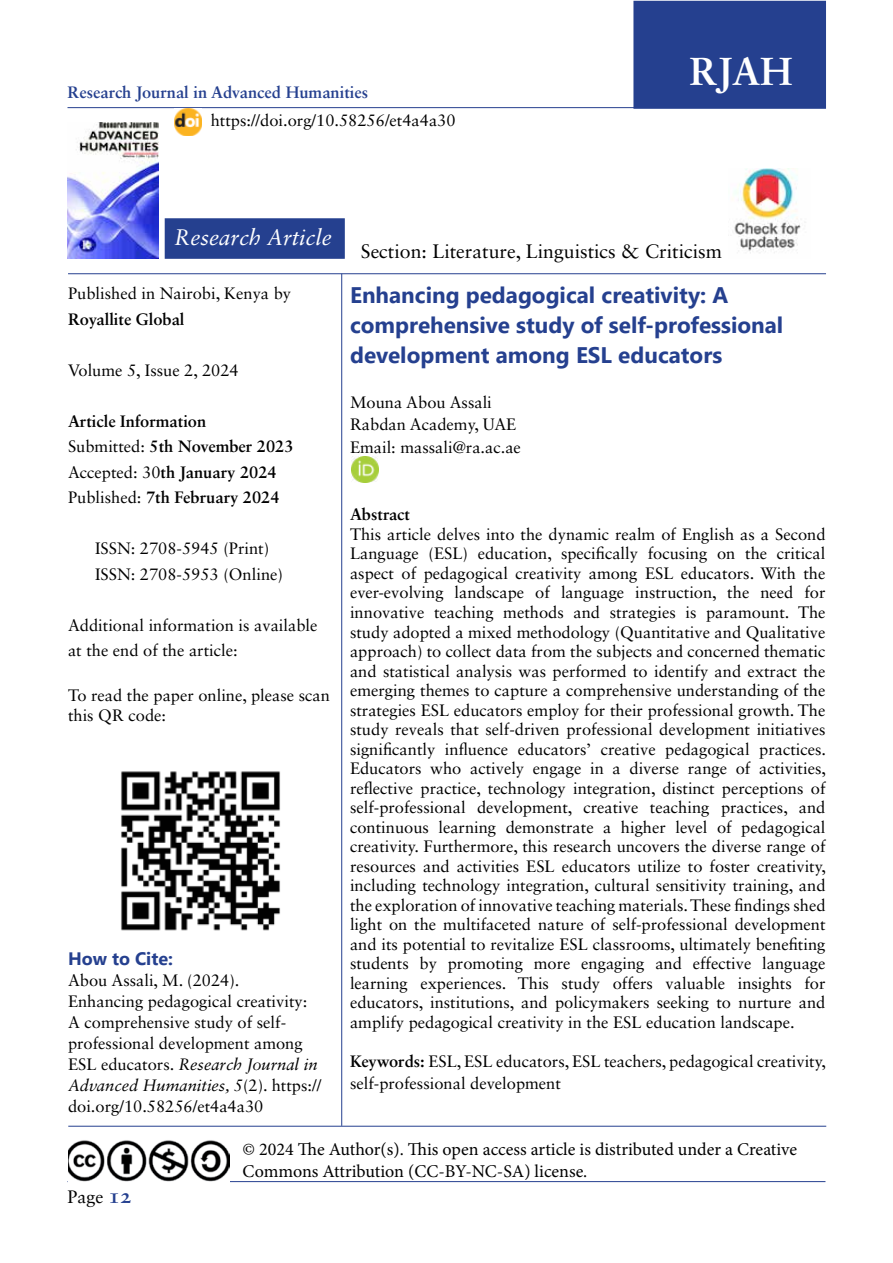
<style>
.page{position:relative;width:893px;height:1263px;background:#fff}
.page>*{position:absolute;margin:0;border:0;box-sizing:border-box;transform-origin:0 0}
.t1{font:700 39px "Sabon LT Std";color:#fff}
.t2{font:700 22.5px/30px "Segoe UI";color:#25408f}
.t3{font:italic 22.5px "Sabon LT Std";color:#fff}
.t4{font:19.5px "Sabon LT Std";color:#000}
.t5{font:18px/21.6px "Minion Pro";color:#000}
.t6{font:700 18px "Segoe UI";color:#25408f}
.t7{font:18px "Sabon LT Std";color:#000}
.t8{font:16.5px/19.5px "Sabon LT Std";color:#000}
.t9{font:700 16.5px/25.5px "Sabon LT Std";color:#000}
.t10{font:700 16.5px "Sabon LT Std";color:#25408f}
.s1{font-weight:400}
.s2{font-weight:700}
.s3{font-style:italic}
.s4{font-weight:700;font-size:21px;color:#25408f}
</style>
<div class="page">
<hr style="left:68px;top:107px;width:757px;height:1px;background:#25408f">
<hr style="left:68px;top:1181px;width:757px;height:1px;background:#25408f">
<div style="left:634px;top:2px;width:191px;height:106px;background:#25408f"></div>
<div style="left:633px;top:1px;width:193px;height:108px;border:2px solid #25408f"></div>
<div style="left:165px;top:218px;width:180px;height:41px;background:#25408f;border:2px solid #25408f"></div>
<hr style="left:68px;top:273px;width:758px;height:1px;background:#25408f">
<hr style="left:341px;top:274px;width:1px;height:852px;background:#25408f">
<img style="left:121px;top:771px;width:160px;height:160px">
<img style="left:68px;top:1140px;width:162px;height:42px">
<hr style="left:68px;top:1126px;width:758px;height:1px;background:#25408f">
<img style="left:734px;top:168px;width:72px;height:85px">
<img style="left:174px;top:109px;width:28px;height:27px">
<img style="left:68px;top:122px;width:90px;height:137px">
<img style="left:352px;top:457px;width:26px;height:26px">
<p class="t10" style="left:68px;top:82px;width:302px">Research Journal in Advanced Humanities</p>
<p class="t8" style="left:211px;top:111px;width:246px">https://doi.org/10.58256/et4a4a30</p>
<h1 class="t1" style="left:690px;top:47px;width:105px">RJAH</h1>
<h2 class="t3" style="left:174px;top:225px;width:159px">Research Article</h2>
<p class="t4" style="left:361px;top:239px;width:363px">Section: Literature, Linguistics &amp; Criticism</p>
<h2 class="t2" style="left:350px;top:278px;width:435px">Enhancing pedagogical creativity: A comprehensive study of self-professional development among ESL educators</h2>
<p class="t8" style="left:350px;top:391px;width:172px;line-height:22.5px">Mouna Abou Assali<br>Rabdan Academy, UAE<br>Email: massali@ra.ac.ae</p>
<p class="t8" style="left:68px;top:283px;width:225px">Published in Nairobi, Kenya by</p>
<p class="t9" style="left:68px;top:306px;width:118px">Royallite Global</p>
<p class="t8" style="left:68px;top:360px;width:172px">Volume 5, Issue 2, 2024</p>
<p class="t9" style="left:68px;top:408px;width:227px">Article Information<br><span class="s1">Submitted:</span> 5th November 2023<br><span class="s1">Accepted: 30</span>th January 2024<br><span class="s1">Published:</span> 7th February 2024</p>
<p class="t8" style="left:95px;top:535px;width:189px;line-height:25.5px">ISSN: 2708-5945 (Print)<br>ISSN: 2708-5953 (Online)</p>
<p class="t8" style="left:68px;top:612px;width:251px;line-height:25.5px">Additional information is available at the end of the article:</p>
<p class="t8" style="left:68px;top:686px;width:263px">To read the paper online, please scan this QR code:</p>
<p class="t9" style="left:350px;top:502px;width:61px">Abstract</p>
<p class="t8" style="left:350px;top:524px;width:477px;text-align:justify">This article delves into the dynamic realm of English as a Second Language (ESL) education, specifically focusing on the critical aspect of pedagogical creativity among ESL educators. With the ever-evolving landscape of language instruction, the need for innovative teaching methods and strategies is paramount. The study adopted a mixed methodology (Quantitative and Qualitative approach) to collect data from the subjects and concerned thematic and statistical analysis was performed to identify and extract the emerging themes to capture a comprehensive understanding of the strategies ESL educators employ for their professional growth. The study reveals that self-driven professional development initiatives significantly influence educators’ creative pedagogical practices.<br>Educators who actively engage in a diverse range of activities, reflective practice, technology integration, distinct perceptions of self-professional development, creative teaching practices, and continuous learning demonstrate a higher level of pedagogical creativity. Furthermore, this research uncovers the diverse range of resources and activities ESL educators utilize to foster creativity, including technology integration, cultural sensitivity training, and the exploration of innovative teaching materials. These findings shed light on the multifaceted nature of self-professional development and its potential to revitalize ESL classrooms, ultimately benefiting students by promoting more engaging and effective language learning experiences. This study offers valuable insights for educators, institutions, and policymakers seeking to nurture and amplify pedagogical creativity in the ESL education landscape.</p>
<p class="t8" style="left:350px;top:1049px;width:478px;line-height:22.5px"><span class="s2">Keywords:</span> ESL, ESL educators, ESL teachers, pedagogical creativity, self-professional development</p>
<p class="t6" style="left:68px;top:942px;width:106px">How to Cite:</p>
<p class="t8" style="left:68px;top:970px;width:255px;line-height:21px">Abou Assali, M. (2024).<br>Enhancing pedagogical creativity:<br>A comprehensive study of self&shy;professional development among<br>ESL educators. <span class="s3">Research Journal in<br>Advanced Humanities, 5</span>(2). https:// doi.org/10.58256/et4a4a30</p>
<p class="t5" style="left:242px;top:1139px;width:556px">© 2024 The Author(s). This open access article is distributed under a Creative<br>Commons Attribution (CC-BY-NC-SA) license.</p>
<p class="t7" style="left:68px;top:1185px;width:66px">Page <span class="s4">12</span></p>
</div>
